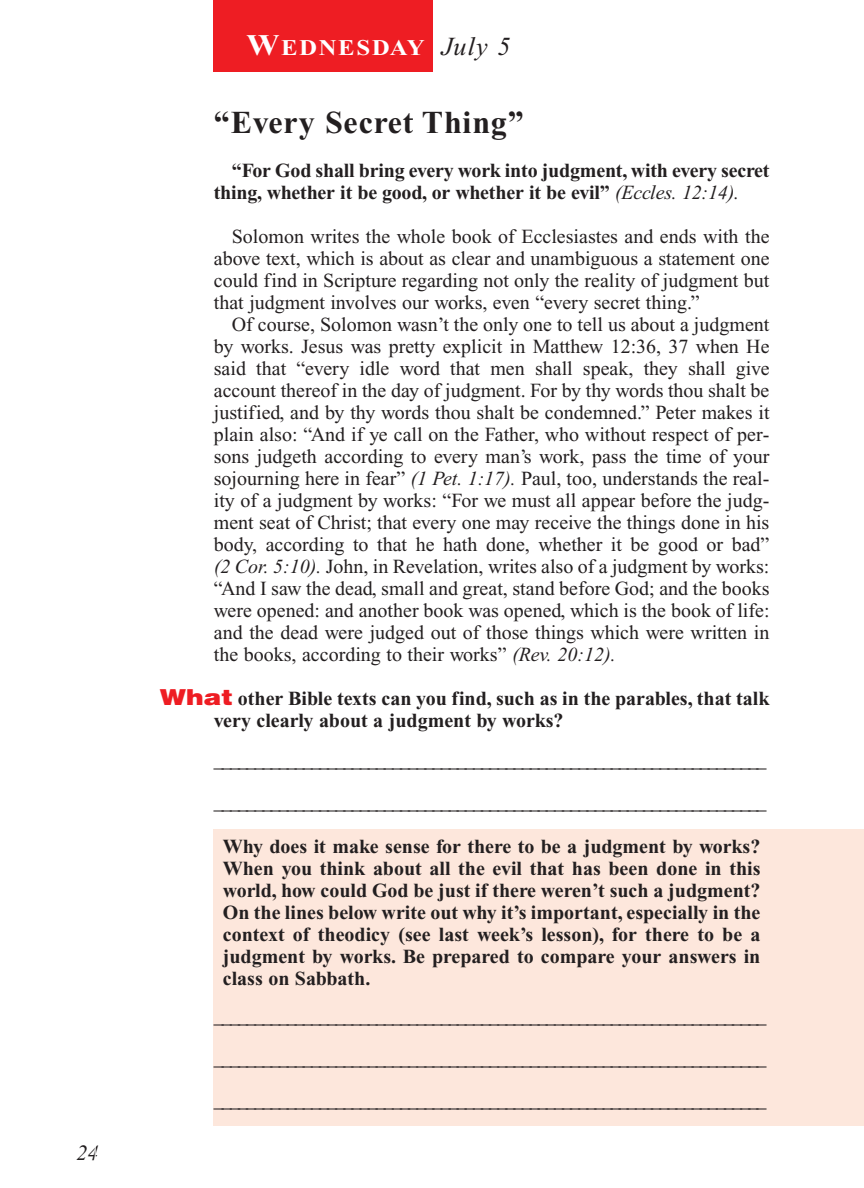
<style>
.page{position:relative;width:864px;height:1188px;background:#fff}
.page>*{position:absolute;margin:0;border:0;box-sizing:border-box;transform-origin:0 0}
.t1{font:700 32px "Times New Roman";letter-spacing:.025em;color:#231f20}
.t2{font:700 22.4px "Times New Roman";letter-spacing:.065em;color:#fff;scale:1.1 1}
.t3{font:italic 22px "Times New Roman";color:#231f20}
.t4{font:20px/22px "Times New Roman";color:#231f20;text-align:justify}
.t5{font:700 20px/22px "Times New Roman";letter-spacing:-.01em;color:#231f20}
.s1{font-size:30px}
.s2{font-weight:400;font-style:italic;font-size:26px;color:#231f20}
.s3{font-weight:400;font-style:italic}
.s4{font-style:italic}
.s5{font-family:"Helvetica";font-weight:900;font-size:22px;color:#ee1d23}
</style>
<div class="page">
<div style="left:213px;top:829px;width:651px;height:297px;background:#fde7dc"></div>
<div style="left:213px;top:0;width:220px;height:71px;background:#ee1d23"></div>
<p class="t3" style="left:77px;top:1145px;width:23px">24</p>
<p class="t2" style="left:246px;top:40px;width:241px"><span class="s1">W</span>EDNESDAY <span class="s2">July 5</span></p>
<h1 class="t1" style="left:214px;top:111px;width:311px">“Every Secret Thing”</h1>
<p class="t5" style="left:214px;top:161px;width:557px;text-indent:18px">“For God shall bring every work into judgment, with every secret thing, whether it be good, or whether it be evil” <span class="s3">(Eccles. 12:14).</span></p>
<p class="t4" style="left:214px;top:227px;width:557px;text-indent:18px">Solomon writes the whole book of Ecclesiastes and ends with the above text, which is about as clear and unambiguous a statement one could find in Scripture regarding not only the reality of judgment but that judgment involves our works, even “every secret thing.”</p>
<p class="t4" style="left:214px;top:315px;width:557px;text-indent:18px">Of course, Solomon wasn’t the only one to tell us about a judgment by works. Jesus was pretty explicit in Matthew 12:36, 37 when He said that “every idle word that men shall speak, they shall give account thereof in the day of judgment. For by thy words thou shalt be justified, and by thy words thou shalt be condemned.” Peter makes it plain also: “And if ye call on the Father, who without respect of per&shy;sons judgeth according to every man’s work, pass the time of your sojourning here in fear” <span class="s4">(1 Pet. 1:17).</span> Paul, too, understands the real&shy;ity of a judgment by works: “For we must all appear before the judg&shy;ment seat of Christ; that every one may receive the things done in his body, according to that he hath done, whether it be good or bad” <span class="s4">(2 Cor. 5:10).</span> John, in Revelation, writes also of a judgment by works: “And I saw the dead, small and great, stand before God; and the books were opened: and another book was opened, which is the book of life: and the dead were judged out of those things which were written in the books, according to their works” <span class="s4">(Rev. 20:12).</span></p>
<p class="t5" style="left:214px;top:689px;width:557px;text-indent:-54px"><span class="s5">What</span> other Bible texts can you find, such as in the parables, that talk very clearly about a judgment by works?</p>
<p class="t4" style="left:214px;top:741px;width:554px;line-height:42px">____________________________________________________________________ ____________________________________________________________________</p>
<p class="t5" style="left:223px;top:837px;width:539px;text-align:justify">Why does it make sense for there to be a judgment by works?<br>When you think about all the evil that has been done in this world, how could God be just if there weren’t such a judgment?<br>On the lines below write out why it’s important, especially in the context of theodicy (see last week’s lesson), for there to be a judgment by works. Be prepared to compare your answers in class on Sabbath.</p>
<p class="t4" style="left:214px;top:997px;width:554px;line-height:42px">____________________________________________________________________ ____________________________________________________________________ ____________________________________________________________________</p>
</div>
